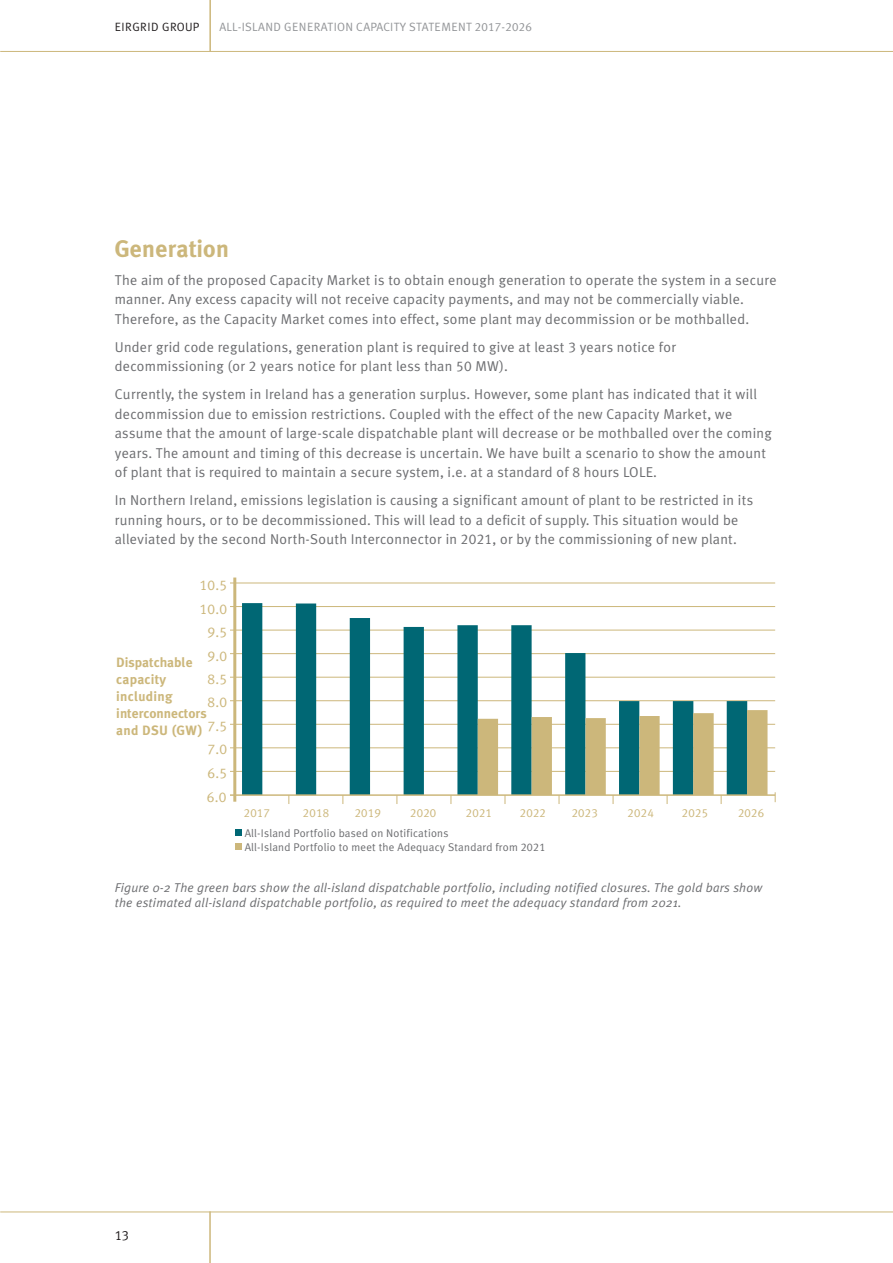
<style>
.page{position:relative;width:893px;height:1263px;background:#fff}
.page>*{position:absolute;margin:0;border:0;box-sizing:border-box;transform-origin:0 0}
.Subhead_1{font:700 24px "Meta";letter-spacing:.02em;color:#ccb77b}
.BODY{font:14.25px/19.5px "Meta Plus Lining Normal";letter-spacing:.02em;color:#6c6d70}
.t1{font:14.25px "Meta Caps";color:#ccb77b}
.t2{font:700 13.5px/17.1px "Meta Plus Lining";color:#ccb77b}
.t3{font:13.5px "Meta Plus Normal Caps";color:#231f20}
.t4{font:italic 12.75px/15.8px "Meta Plus Normal";letter-spacing:.02em;color:#6c6d70}
.t5{font:12px "Meta Plus Normal Caps";letter-spacing:.02em;color:#939598}
.t6{font:12px "Meta Plus Normal Caps";letter-spacing:.035em;color:#231f20}
.t7{font:11.85px "Meta Caps";letter-spacing:.02em;color:#ccb77b}
.t8{font:11.1px/14px "Meta Plus Lining Normal";letter-spacing:.02em;color:#6c6d70}
</style>
<div class="page">
<svg style="left:0;top:1212px;width:893px;height:1px"></svg>
<svg style="left:1px;top:51px;width:892px;height:1px"></svg>
<hr style="left:209px;top:0;width:2px;height:52px;background:#ccb77b">
<hr style="left:209px;top:1211px;width:2px;height:52px;background:#ccb77b">
<hr style="left:230px;top:771px;width:545px;height:1px;background:#ccb77b">
<hr style="left:230px;top:747px;width:545px;height:1px;background:#ccb77b">
<hr style="left:230px;top:724px;width:545px;height:1px;background:#ccb77b">
<hr style="left:230px;top:700px;width:545px;height:1px;background:#ccb77b">
<hr style="left:230px;top:677px;width:545px;height:1px;background:#ccb77b">
<hr style="left:230px;top:653px;width:545px;height:1px;background:#ccb77b">
<hr style="left:230px;top:630px;width:545px;height:1px;background:#ccb77b">
<hr style="left:230px;top:606px;width:545px;height:1px;background:#ccb77b">
<hr style="left:230px;top:583px;width:545px;height:1px;background:#ccb77b">
<svg style="left:242px;top:603px;width:505px;height:191px"></svg>
<hr style="left:230px;top:794px;width:545px;height:2px;background:#ccb77b">
<hr style="left:233px;top:577px;width:3px;height:225px;background:#ccb77b">
<svg style="left:478px;top:710px;width:289px;height:94px"></svg>
<div style="left:235px;top:829px;width:7px;height:7px;background:#006774"></div>
<div style="left:235px;top:843px;width:7px;height:7px;background:#ccb77b"></div>
<p class="t6" style="left:115px;top:20px;width:86px">EIRGRID GROUP</p>
<p class="t5" style="left:219px;top:20px;width:314px">ALL-ISLAND GENERATION CAPACITY STATEMENT 2017-2026</p>
<p class="Subhead_1" style="left:115px;top:235px;width:116px">Generation</p>
<p class="BODY" style="left:115px;top:270px;width:663px">The aim of the proposed Capacity Market is to obtain enough generation to operate the system in a secure manner. Any excess capacity will not receive capacity payments, and may not be commercially viable.<br>Therefore, as the Capacity Market comes into effect, some plant may decommission or be mothballed.</p>
<p class="BODY" style="left:115px;top:337px;width:563px">Under grid code regulations, generation plant is required to give at least 3 years notice for decommissioning (or 2 years notice for plant less than 50 MW).</p>
<p class="BODY" style="left:115px;top:384px;width:658px">Currently, the system in Ireland has a generation surplus. However, some plant has indicated that it will decommission due to emission restrictions. Coupled with the effect of the new Capacity Market, we assume that the amount of large-scale dispatchable plant will decrease or be mothballed over the coming years. The amount and timing of this decrease is uncertain. We have built a scenario to show the amount of plant that is required to maintain a secure system, i.e. at a standard of 8 hours LOLE.</p>
<p class="BODY" style="left:115px;top:490px;width:640px">In Northern Ireland, emissions legislation is causing a significant amount of plant to be restricted in its running hours, or to be decommissioned. This will lead to a deficit of supply. This situation would be alleviated by the second North-South Interconnector in 2021, or by the commissioning of new plant.</p>
<p class="t1" style="left:200px;top:577px;width:29px">10.5</p>
<p class="t1" style="left:200px;top:601px;width:29px">10.0</p>
<p class="t1" style="left:208px;top:624px;width:21px">9.5</p>
<p class="t1" style="left:208px;top:647px;width:21px">9.0</p>
<p class="t2" style="left:116px;top:653px;width:92px">Dispatchable capacity including interconnectors and DSU (GW)</p>
<p class="t1" style="left:208px;top:671px;width:21px">8.5</p>
<p class="t1" style="left:208px;top:694px;width:21px">8.0</p>
<p class="t1" style="left:208px;top:718px;width:21px">7.5</p>
<p class="t1" style="left:208px;top:741px;width:21px">7.0</p>
<p class="t1" style="left:208px;top:764px;width:21px">6.5</p>
<p class="t1" style="left:207px;top:788px;width:21px">6.0</p>
<p class="t7" style="left:244px;top:806px;width:28px">2017</p>
<p class="t7" style="left:303px;top:806px;width:28px">2018</p>
<p class="t7" style="left:355px;top:806px;width:28px">2019</p>
<p class="t7" style="left:410px;top:806px;width:28px">2020</p>
<p class="t7" style="left:466px;top:806px;width:28px">2021</p>
<p class="t7" style="left:520px;top:806px;width:28px">2022</p>
<p class="t7" style="left:572px;top:806px;width:28px">2023</p>
<p class="t7" style="left:628px;top:806px;width:28px">2024</p>
<p class="t7" style="left:682px;top:806px;width:28px">2025</p>
<p class="t7" style="left:738px;top:806px;width:28px">2026</p>
<p class="t8" style="left:245px;top:826px;width:302px">All-Island Portfolio based on Notifications<br>All-Island Portfolio to meet the Adequacy Standard from 2021</p>
<p class="t4" style="left:115px;top:879px;width:649px">Figure 0-2 The green bars show the all-island dispatchable portfolio, including notified closures. The gold bars show the estimated all-island dispatchable portfolio, as required to meet the adequacy standard from 2021.</p>
<p class="t3" style="left:115px;top:1227px;width:16px">13</p>
</div>
